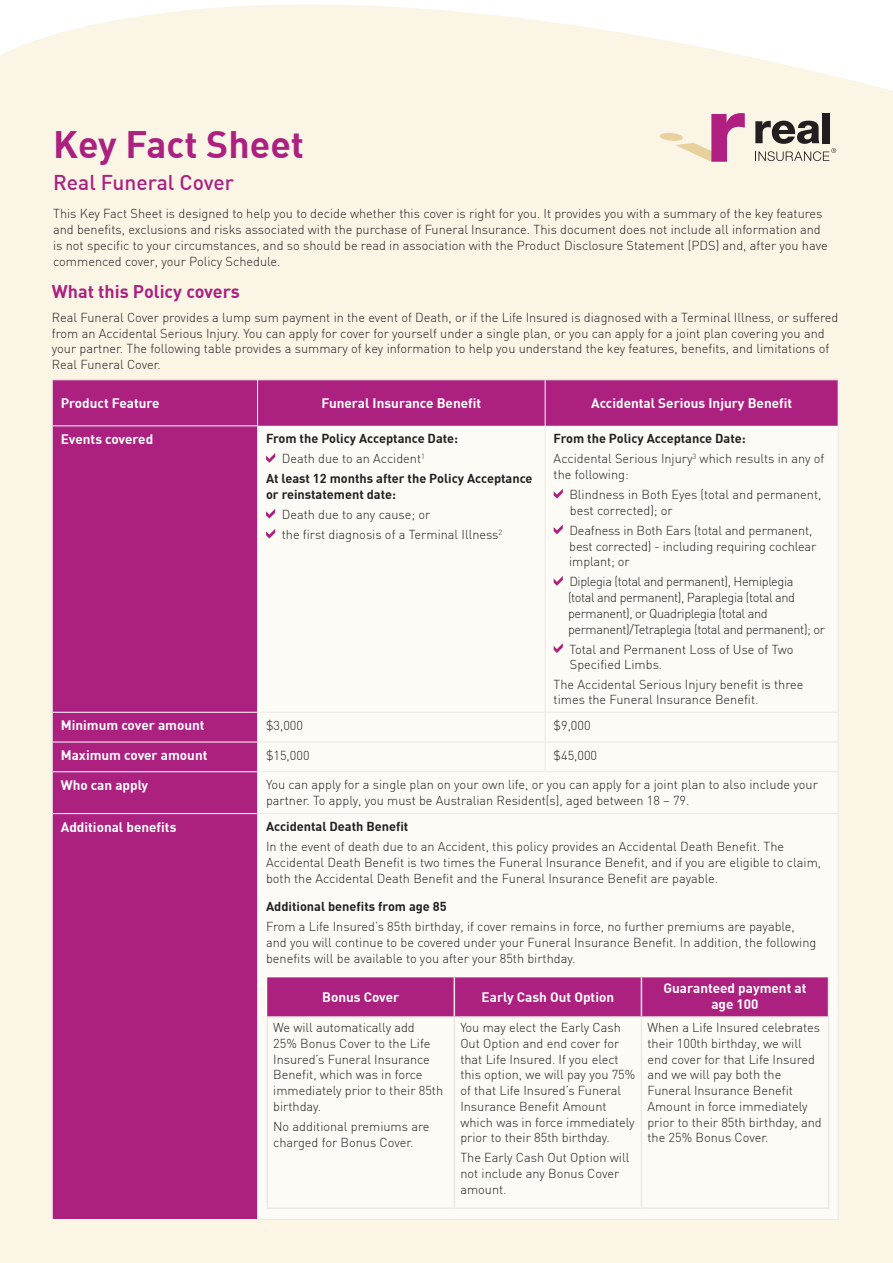
<style>
.page{position:relative;width:893px;height:1263px;background:#fff}
.page>*{position:absolute;margin:0;border:0;box-sizing:border-box;transform-origin:0 0}
.t1{font:700 37.5px "DIN";color:#ac2180}
.t2{font:500 21px "DIN";color:#ac2180}
.t3{font:700 18px "DIN";color:#ac2180}
.t4{font:700 13.5px/16.5px "DIN";color:#fff;text-align:center}
.t5{font:300 12.75px/15.8px "DIN";color:#231f20}
.t6{font:300 12.75px/15.8px "DIN";letter-spacing:-.03em;color:#231f20}
.t7{font:700 12.75px "DIN";color:#231f20}
.s1{font-weight:700}
</style>
<div class="page">
<div style="left:0;top:4px;width:893px;height:1259px;background:#fbf5e6"></div>
<div style="left:822px;top:113px;width:7px;height:30px;background:#231f20"></div>
<svg style="left:660px;top:113px;width:85px;height:49px;background:#e7bfc6"></svg>
<svg style="left:755px;top:121px;width:81px;height:40px;background:#a49f97"></svg>
<div style="left:53px;top:380px;width:785px;height:839px;background:#ac2180"></div>
<div style="left:258px;top:426px;width:580px;height:793px;background:#fdfbf5"></div>
<hr style="left:52px;top:380px;width:1px;height:46px;background:#ece9e7">
<hr style="left:52px;top:379px;width:206px;height:1px;background:#ece9e7">
<hr style="left:258px;top:379px;width:287px;height:1px;background:#ece9e7">
<hr style="left:545px;top:379px;width:293px;height:1px;background:#ece9e7">
<hr style="left:52px;top:426px;width:1px;height:286px;background:#ece9e7">
<hr style="left:257px;top:426px;width:1px;height:286px;background:#ece9e7">
<hr style="left:257px;top:380px;width:1px;height:45px;background:#fff">
<hr style="left:545px;top:426px;width:1px;height:286px;background:#ece9e7">
<hr style="left:838px;top:426px;width:1px;height:286px;background:#ece9e7">
<hr style="left:53px;top:712px;width:204px;height:1px;background:#fff">
<hr style="left:53px;top:742px;width:204px;height:1px;background:#fff">
<hr style="left:53px;top:771px;width:204px;height:1px;background:#fff">
<hr style="left:53px;top:813px;width:204px;height:1px;background:#fff">
<hr style="left:52px;top:1219px;width:205px;height:1px;background:#fff">
<hr style="left:52px;top:712px;width:1px;height:30px;background:#ece9e7">
<hr style="left:53px;top:425px;width:205px;height:1px;background:#fff">
<hr style="left:257px;top:712px;width:288px;height:1px;background:#ece9e7">
<hr style="left:545px;top:712px;width:293px;height:1px;background:#ece9e7">
<hr style="left:52px;top:742px;width:1px;height:30px;background:#ece9e7">
<svg style="left:257px;top:713px;width:1px;height:58px"></svg>
<hr style="left:257px;top:742px;width:288px;height:1px;background:#ece9e7">
<hr style="left:545px;top:742px;width:293px;height:1px;background:#ece9e7">
<svg style="left:545px;top:713px;width:1px;height:58px"></svg>
<svg style="left:838px;top:713px;width:1px;height:58px"></svg>
<hr style="left:52px;top:772px;width:1px;height:42px;background:#ece9e7">
<hr style="left:257px;top:772px;width:1px;height:41px;background:#ece9e7">
<hr style="left:257px;top:771px;width:288px;height:1px;background:#ece9e7">
<hr style="left:545px;top:771px;width:293px;height:1px;background:#ece9e7">
<hr style="left:838px;top:772px;width:1px;height:41px;background:#ece9e7">
<hr style="left:52px;top:814px;width:1px;height:405px;background:#ece9e7">
<hr style="left:257px;top:814px;width:1px;height:405px;background:#ece9e7">
<hr style="left:257px;top:813px;width:288px;height:1px;background:#ece9e7">
<hr style="left:545px;top:813px;width:293px;height:1px;background:#ece9e7">
<hr style="left:257px;top:1219px;width:288px;height:1px;background:#ece9e7">
<hr style="left:545px;top:1219px;width:293px;height:1px;background:#ece9e7">
<hr style="left:838px;top:814px;width:1px;height:405px;background:#ece9e7">
<hr style="left:545px;top:380px;width:1px;height:46px;background:#fff">
<hr style="left:838px;top:380px;width:1px;height:46px;background:#fff">
<svg style="left:266px;top:453px;width:9px;height:10px"></svg>
<svg style="left:266px;top:509px;width:9px;height:9px"></svg>
<svg style="left:266px;top:529px;width:9px;height:10px"></svg>
<svg style="left:554px;top:489px;width:9px;height:9px"></svg>
<svg style="left:554px;top:524px;width:9px;height:10px"></svg>
<svg style="left:554px;top:576px;width:9px;height:10px"></svg>
<svg style="left:554px;top:643px;width:9px;height:10px"></svg>
<div style="left:267px;top:977px;width:561px;height:39px;background:#ac2180"></div>
<hr style="left:266px;top:1016px;width:188px;height:2px;background:#ece9e7">
<hr style="left:266px;top:1018px;width:2px;height:189px;background:#ece9e7">
<hr style="left:266px;top:1207px;width:188px;height:2px;background:#ece9e7">
<hr style="left:454px;top:1018px;width:1px;height:189px;background:#ece9e7">
<hr style="left:454px;top:1207px;width:187px;height:2px;background:#ece9e7">
<hr style="left:641px;top:1018px;width:1px;height:189px;background:#ece9e7">
<hr style="left:828px;top:1018px;width:1px;height:189px;background:#ece9e7">
<hr style="left:641px;top:1207px;width:188px;height:2px;background:#ece9e7">
<hr style="left:454px;top:977px;width:1px;height:39px;background:#ece9e7">
<hr style="left:454px;top:1016px;width:187px;height:2px;background:#ece9e7">
<hr style="left:641px;top:977px;width:1px;height:39px;background:#ece9e7">
<hr style="left:828px;top:977px;width:1px;height:39px;background:#ece9e7">
<hr style="left:641px;top:1016px;width:188px;height:2px;background:#ece9e7">
<h1 class="t1" style="left:53px;top:120px;width:252px">Key Fact Sheet</h1>
<h2 class="t2" style="left:53px;top:169px;width:182px">Real Funeral Cover</h2>
<p class="t5" style="left:53px;top:206px;width:776px">This Key Fact Sheet is designed to help you to decide whether this cover is right for you. It provides you with a summary of the key features and benefits, exclusions and risks associated with the purchase of Funeral Insurance. This document does not include all information and is not specific to your circumstances, and so should be read in association with the Product Disclosure Statement (PDS) and, after you have commenced cover, your Policy Schedule.</p>
<h3 class="t3" style="left:52px;top:279px;width:189px">What this Policy covers</h3>
<p class="t5" style="left:52px;top:309px;width:788px">Real Funeral Cover provides a lump sum payment in the event of Death, or if the Life Insured is diagnosed with a Terminal Illness, or suffered from an Accidental Serious Injury. You can apply for cover for yourself under a single plan, or you can apply for a joint plan covering you and your partner. The following table provides a summary of key information to help you understand the key features, benefits, and limitations of Real Funeral Cover.</p>
<p class="t4" style="left:61px;top:394px;width:100px">Product Feature</p>
<p class="t4" style="left:321px;top:394px;width:161px">Funeral Insurance Benefit</p>
<p class="t4" style="left:591px;top:394px;width:203px">Accidental Serious Injury Benefit</p>
<p class="t4" style="left:61px;top:430px;width:94px">Events covered</p>
<p class="t7" style="left:266px;top:430px;width:194px">From the Policy Acceptance Date:</p>
<p class="t5" style="left:282px;top:451px;width:145px">Death due to an Accident<sup>1</sup></p>
<p class="t7" style="left:266px;top:470px;width:268px">At least 12 months after the Policy Acceptance</p>
<p class="t7" style="left:266px;top:486px;width:132px">or reinstatement date:</p>
<p class="t5" style="left:282px;top:504px;width:222px;line-height:20px">Death due to any cause; or<br>the first diagnosis of a Terminal Illness<sup>2</sup></p>
<p class="t5" style="left:554px;top:429px;width:272px;line-height:20px"><span class="s1">From the Policy Acceptance Date:<br></span>Accidental Serious Injury<sup>3</sup> which results in any of</p>
<p class="t5" style="left:569px;top:464px;width:254px;line-height:20px;text-indent:-16px">the following:<br>Blindness in Both Eyes (total and permanent,</p>
<p class="t5" style="left:569px;top:500px;width:245px;line-height:20px">best corrected); or<br>Deafness in Both Ears (total and permanent,</p>
<p class="t5" style="left:569px;top:538px;width:249px">best corrected) - including requiring cochlear implant; or</p>
<p class="t6" style="left:568px;top:574px;width:259px">Diplegia (total and permanent), Hemiplegia<br>(total and permanent), Paraplegia (total and permanent), or Quadriplegia (total and permanent)/Tetraplegia (total and permanent); or</p>
<p class="t5" style="left:569px;top:641px;width:226px">Total and Permanent Loss of Use of Two<br>Specified Limbs.</p>
<p class="t5" style="left:554px;top:676px;width:251px;line-height:15px">The Accidental Serious Injury benefit is three times the Funeral Insurance Benefit.</p>
<p class="t4" style="left:61px;top:717px;width:145px">Minimum cover amount</p>
<p class="t5" style="left:266px;top:717px;width:38px">$3,000</p>
<p class="t5" style="left:554px;top:717px;width:38px">$9,000</p>
<p class="t4" style="left:61px;top:746px;width:148px">Maximum cover amount</p>
<p class="t5" style="left:266px;top:747px;width:45px">$15,000</p>
<p class="t5" style="left:554px;top:747px;width:45px">$45,000</p>
<p class="t4" style="left:61px;top:776px;width:89px">Who can apply</p>
<p class="t5" style="left:266px;top:777px;width:553px">You can apply for a single plan on your own life, or you can apply for a joint plan to also include your partner. To apply, you must be Australian Resident(s), aged between 18 – 79.</p>
<p class="t4" style="left:61px;top:818px;width:117px">Additional benefits</p>
<p class="t7" style="left:266px;top:818px;width:144px">Accidental Death Benefit</p>
<p class="t5" style="left:266px;top:839px;width:557px">In the event of death due to an Accident, this policy provides an Accidental Death Benefit. The<br>Accidental Death Benefit is two times the Funeral Insurance Benefit, and if you are eligible to claim, both the Accidental Death Benefit and the Funeral Insurance Benefit are payable.</p>
<p class="t7" style="left:266px;top:898px;width:182px">Additional benefits from age 85</p>
<p class="t5" style="left:266px;top:919px;width:552px">From a Life Insured’s 85th birthday, if cover remains in force, no further premiums are payable, and you will continue to be covered under your Funeral Insurance Benefit. In addition, the following benefits will be available to you after your 85th birthday.</p>
<p class="t4" style="left:322px;top:988px;width:79px">Bonus Cover</p>
<p class="t4" style="left:482px;top:988px;width:134px">Early Cash Out Option</p>
<p class="t4" style="left:663px;top:979px;width:145px">Guaranteed payment at age 100</p>
<p class="t5" style="left:273px;top:1019px;width:171px">We will automatically add<br>25% Bonus Cover to the Life<br>Insured’s Funeral Insurance<br>Benefit, which was in force immediately prior to their 85th birthday.</p>
<p class="t5" style="left:273px;top:1118px;width:158px">No additional premiums are charged for Bonus Cover.</p>
<p class="t5" style="left:460px;top:1019px;width:177px">You may elect the Early Cash<br>Out Option and end cover for that Life Insured. If you elect this option, we will pay you 75% of that Life Insured’s Funeral<br>Insurance Benefit Amount which was in force immediately prior to their 85th birthday.</p>
<p class="t5" style="left:460px;top:1150px;width:171px">The Early Cash Out Option will not include any Bonus Cover amount.</p>
<p class="t5" style="left:647px;top:1019px;width:176px">When a Life Insured celebrates their 100th birthday, we will end cover for that Life Insured and we will pay both the<br>Funeral Insurance Benefit<br>Amount in force immediately prior to their 85th birthday, and the 25% Bonus Cover.</p>
</div>
